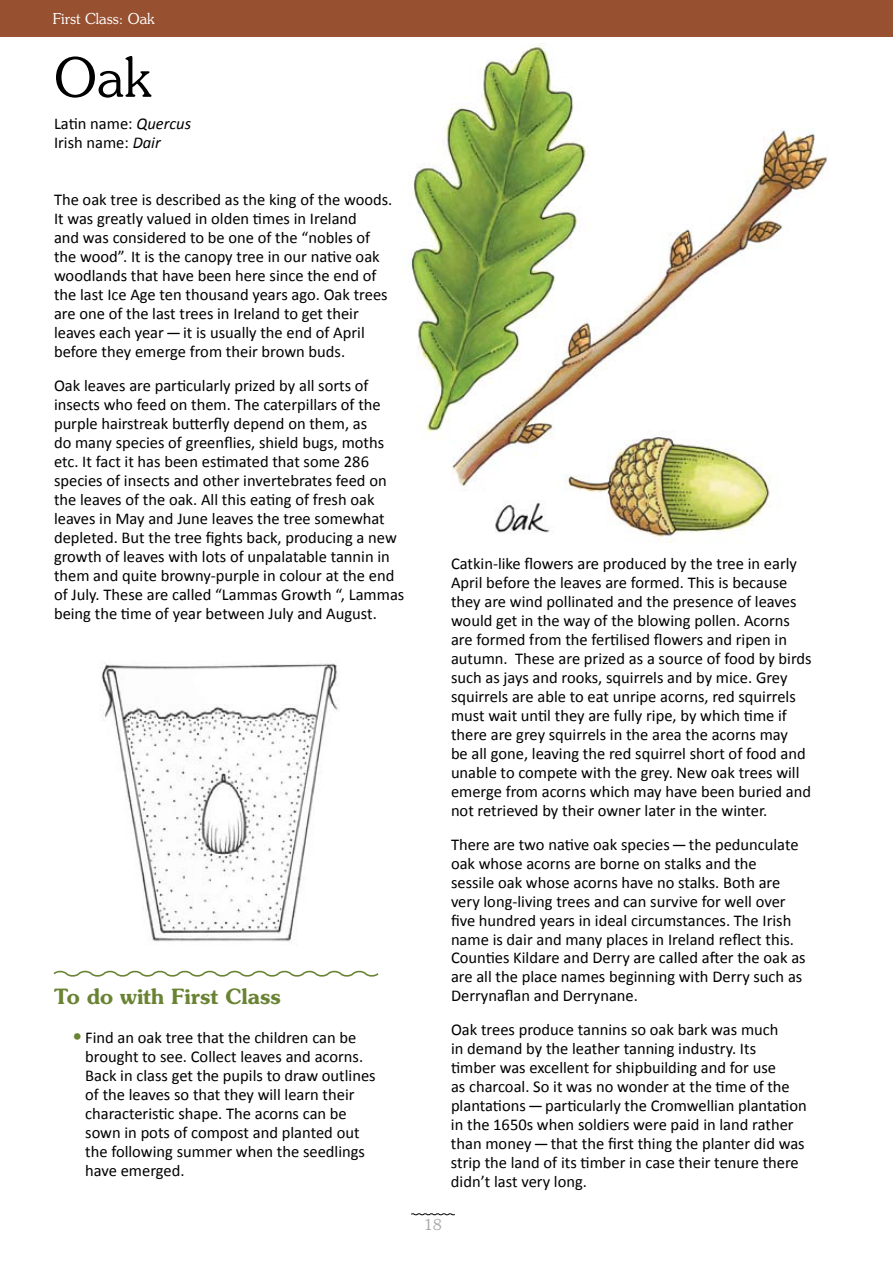
<style>
.page{position:relative;width:893px;height:1263px;background:#fff}
.page>*{position:absolute;margin:0;border:0;box-sizing:border-box;transform-origin:0 0}
.t1{font:300 54px "Souvenir";color:#000}
.t2{font:600 21px "Souvenir";color:#698333}
.t3{font:16.5px/19px "Calibri";color:#000}
.t4{font:300 15px "Souvenir";color:#fff}
.t5{font:300 15px "Souvenir";color:#a7a9ac}
.s1{font-style:italic}
.s2{font-size:21px;color:#698333}
</style>
<div class="page">
<div style="left:0;top:0;width:893px;height:36px;background:#975030"></div>
<svg style="left:411px;top:1213px;width:44px;height:2px"></svg>
<img style="left:411px;top:44px;width:417px;height:499px">
<img style="left:101px;top:663px;width:237px;height:280px">
<svg style="left:53px;top:970px;width:326px;height:7px"></svg>
<p class="t4" style="left:53px;top:10px;width:104px">First Class: Oak</p>
<h1 class="t1" style="left:54px;top:45px;width:99px">Oak</h1>
<p class="t3" style="left:54px;top:114px;width:139px">Latin name: <span class="s1">Quercus<br></span>Irish name: <span class="s1">Dair</span></p>
<p class="t3" style="left:54px;top:189px;width:340px">The oak tree is described as the king of the woods.<br>It was greatly valued in olden times in Ireland<br>and was considered to be one of the “nobles of the wood”. It is the canopy tree in our native oak woodlands that have been here since the end of the last Ice Age ten thousand years ago. Oak trees are one of the last trees in Ireland to get their leaves each year—it is usually the end of April before they emerge from their brown buds.</p>
<p class="t3" style="left:54px;top:375px;width:352px">Oak leaves are particularly prized by all sorts of insects who feed on them. The caterpillars of the purple hairstreak butterfly depend on them, as<br>do many species of greenflies, shield bugs, moths etc. It fact it has been estimated that some 286 species of insects and other invertebrates feed on the leaves of the oak. All this eating of fresh oak leaves in May and June leaves the tree somewhat depleted. But the tree fights back, producing a new growth of leaves with lots of unpalatable tannin in them and quite browny-purple in colour at the end of July. These are called “Lammas Growth “, Lammas being the time of year between July and August.</p>
<p class="t2" style="left:54px;top:983px;width:229px">To do with First Class</p>
<p class="t3" style="left:85px;top:1027px;width:292px;text-indent:-13px"><span class="s2">•</span> Find an oak tree that the children can be brought to see. Collect leaves and acorns.<br>Back in class get the pupils to draw outlines of the leaves so that they will learn their characteristic shape. The acorns can be sown in pots of compost and planted out the following summer when the seedlings have emerged.</p>
<p class="t3" style="left:451px;top:553px;width:362px">Catkin-like flowers are produced by the tree in early April before the leaves are formed. This is because they are wind pollinated and the presence of leaves would get in the way of the blowing pollen. Acorns are formed from the fertilised flowers and ripen in autumn. These are prized as a source of food by birds such as jays and rooks, squirrels and by mice. Grey squirrels are able to eat unripe acorns, red squirrels must wait until they are fully ripe, by which time if there are grey squirrels in the area the acorns may<br>be all gone, leaving the red squirrel short of food and unable to compete with the grey. New oak trees will emerge from acorns which may have been buried and not retrieved by their owner later in the winter.</p>
<p class="t3" style="left:451px;top:834px;width:356px">There are two native oak species—the pedunculate oak whose acorns are borne on stalks and the<br>sessile oak whose acorns have no stalks. Both are very long-living trees and can survive for well over five hundred years in ideal circumstances. The Irish name is dair and many places in Ireland reflect this.<br>Counties Kildare and Derry are called after the oak as are all the place names beginning with Derry such as Derrynaflan and Derrynane.</p>
<p class="t3" style="left:451px;top:1020px;width:357px">Oak trees produce tannins so oak bark was much<br>in demand by the leather tanning industry. Its<br>timber was excellent for shipbuilding and for use<br>as charcoal. So it was no wonder at the time of the plantations—particularly the Cromwellian plantation in the 1650s when soldiers were paid in land rather than money—that the first thing the planter did was strip the land of its timber in case their tenure there didn’t last very long.</p>
<p class="t5" style="left:424px;top:1216px;width:19px">18</p>
</div>
